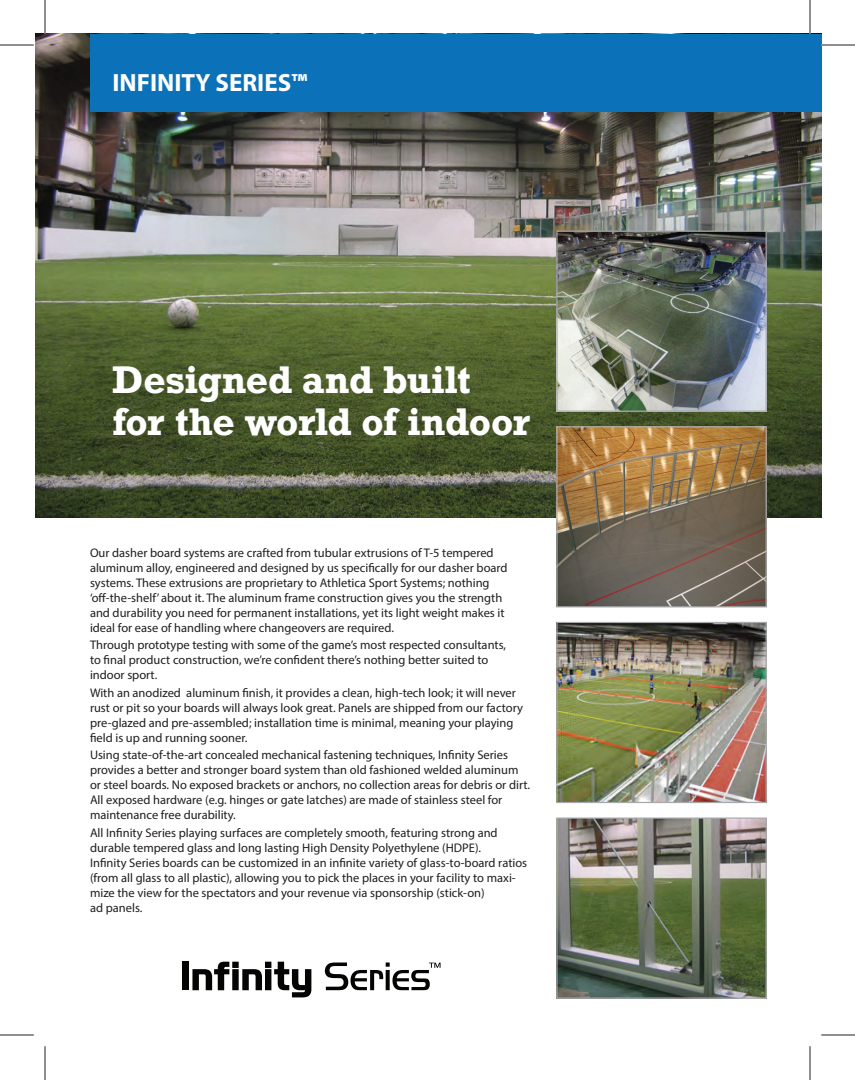
<style>
.page{position:relative;width:855px;height:1080px;background:#fff}
.page>*{position:absolute;margin:0;border:0;box-sizing:border-box;transform-origin:0 0}
.t1{font:700 36.25px/41.2px "Rockwell";letter-spacing:-.015em;color:#fff}
.t2{font:700 25px "Myriad Pro";color:#fff}
.t3{font:12.5px/15px "Myriad Pro";color:#211d1e}
</style>
<div class="page">
<img style="left:36px;top:34px;width:785px;height:483px">
<div style="left:90px;top:34px;width:731px;height:77px;background:#0b72ba"></div>
<img style="left:558px;top:624px;width:207px;height:177px">
<div style="left:556px;top:622px;width:211px;height:181px;border:1px solid #a7a9ac"></div>
<img style="left:558px;top:820px;width:207px;height:177px">
<div style="left:556px;top:818px;width:211px;height:181px;border:1px solid #a7a9ac"></div>
<img style="left:558px;top:233px;width:207px;height:177px">
<div style="left:556px;top:231px;width:211px;height:181px;border:1px solid #a7a9ac"></div>
<img style="left:558px;top:428px;width:207px;height:177px">
<div style="left:556px;top:426px;width:211px;height:181px;border:1px solid #a7a9ac"></div>
<div style="left:182px;top:962px;width:7px;height:28px;background:#040503"></div>
<svg style="left:192px;top:962px;width:119px;height:35px"></svg>
<svg style="left:325px;top:963px;width:116px;height:27px"></svg>
<hr style="left:0;top:45px;width:34px;height:1px;background:#231f20">
<hr style="left:821px;top:45px;width:34px;height:1px;background:#231f20">
<hr style="left:0;top:1035px;width:34px;height:1px;background:#231f20">
<hr style="left:821px;top:1035px;width:34px;height:1px;background:#231f20">
<hr style="left:45px;top:0;width:1px;height:34px;background:#231f20">
<hr style="left:45px;top:1046px;width:1px;height:34px;background:#231f20">
<hr style="left:810px;top:0;width:1px;height:34px;background:#231f20">
<hr style="left:810px;top:1046px;width:1px;height:34px;background:#231f20">
<h2 class="t2" style="left:112px;top:74px;width:196px">INFINITY SERIES™</h2>
<h1 class="t1" style="left:112px;top:366px;width:420px">Designed and built for the world of indoor</h1>
<p class="t3" style="left:90px;top:546px;width:419px">Our dasher board systems are crafted from tubular extrusions of T-5 tempered aluminum alloy, engineered and designed by us specifically for our dasher board systems. These extrusions are proprietary to Athletica Sport Systems; nothing ‘off-the-shelf’ about it. The aluminum frame construction gives you the strength and durability you need for permanent installations, yet its light weight makes it ideal for ease of handling where changeovers are required.</p>
<p class="t3" style="left:90px;top:638px;width:418px">Through prototype testing with some of the game’s most respected consultants, to final product construction, we’re confident there’s nothing better suited to indoor sport.</p>
<p class="t3" style="left:90px;top:686px;width:434px">With an anodized aluminum finish, it provides a clean, high-tech look; it will never rust or pit so your boards will always look great. Panels are shipped from our factory pre-glazed and pre-assembled; installation time is minimal, meaning your playing field is up and running sooner.</p>
<p class="t3" style="left:90px;top:748px;width:442px">Using state-of-the-art concealed mechanical fastening techniques, Infinity Series provides a better and stronger board system than old fashioned welded aluminum or steel boards. No exposed brackets or anchors, no collection areas for debris or dirt.<br>All exposed hardware (e.g. hinges or gate latches) are made of stainless steel for maintenance free durability.</p>
<p class="t3" style="left:90px;top:826px;width:439px">All Infinity Series playing surfaces are completely smooth, featuring strong and durable tempered glass and long lasting High Density Polyethylene (HDPE).<br>Infinity Series boards can be customized in an infinite variety of glass-to-board ratios (from all glass to all plastic), allowing you to pick the places in your facility to maxi&shy;mize the view for the spectators and your revenue via sponsorship (stick-on)<br>ad panels.</p>
</div>
